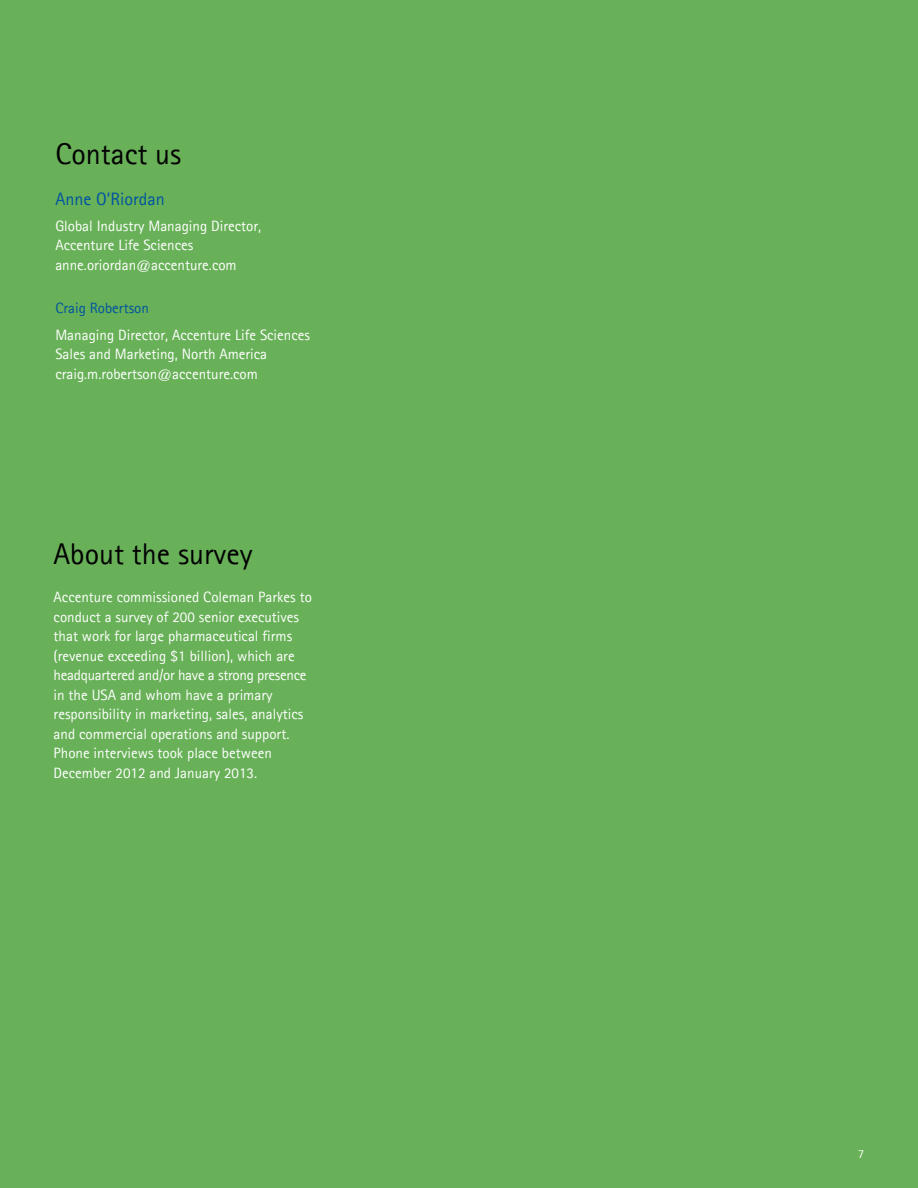
<style>
.page{position:relative;width:918px;height:1188px;background:#68b158}
.page>*{position:absolute;margin:0;border:0;box-sizing:border-box;transform-origin:0 0}
.t1{font:30px "Agfa Rotis Sans Serif";color:#000}
.t2{font:18px "Agfa Rotis Sans Serif";color:#0053a0}
.t3{font:15px/19.5px "Agfa Rotis Sans Serif";color:#fff}
.t4{font:15px "Agfa Rotis Sans Serif";color:#0053a0}
.t5{font:12px "Agfa Rotis Sans Serif";color:#fff}
</style>
<div class="page">
<h1 class="t1" style="left:55px;top:136px;width:128px">Contact us</h1>
<p class="t2" style="left:55px;top:188px;width:111px">Anne O’Riordan</p>
<p class="t3" style="left:55px;top:216px;width:207px">Global Industry Managing Director,<br>Accenture Life Sciences anne.oriordan@accenture.com</p>
<p class="t4" style="left:55px;top:299px;width:95px">Craig Robertson</p>
<p class="t3" style="left:55px;top:325px;width:256px">Managing Director, Accenture Life Sciences<br>Sales and Marketing, North America craig.m.robertson@accenture.com</p>
<h1 class="t1" style="left:54px;top:536px;width:200px">About the survey</h1>
<p class="t3" style="left:54px;top:587px;width:260px">Accenture commissioned Coleman Parkes to conduct a survey of 200 senior executives that work for large pharmaceutical firms (revenue exceeding $1 billion), which are headquartered and/or have a strong presence in the USA and whom have a primary responsibility in marketing, sales, analytics and commercial operations and support.<br>Phone interviews took place between December 2012 and January 2013.</p>
<p class="t5" style="left:858px;top:1146px;width:7px">7</p>
</div>
